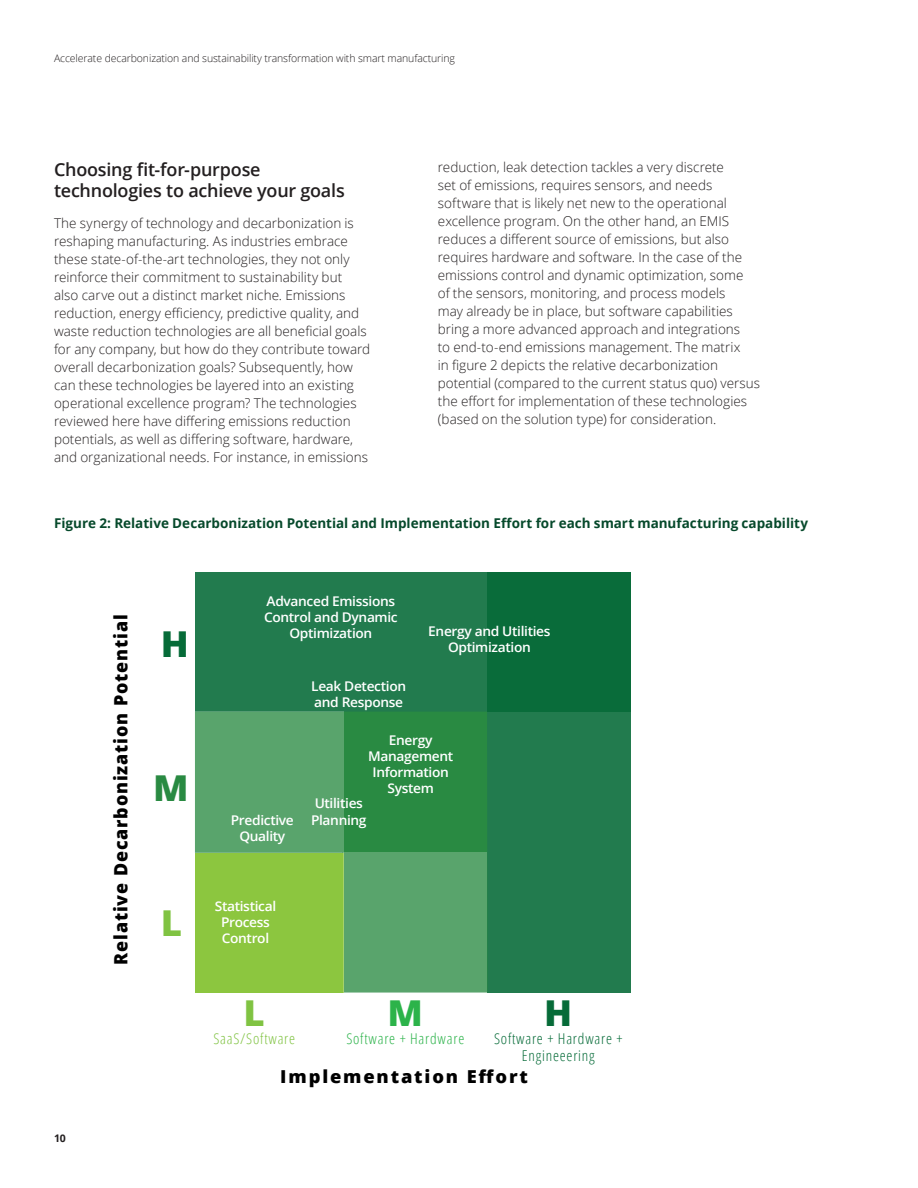
<style>
.page{position:relative;width:918px;height:1188px;background:#fff}
.page>*{position:absolute;margin:0;border:0;box-sizing:border-box;transform-origin:0 0}
.t1{font:800 35.7px "Open Sans";color:#066b38}
.t2{font:800 35.7px "Open Sans";color:#80c342}
.t3{font:800 35.7px "Open Sans";color:#298a42}
.t4{font:800 35.7px "Open Sans";color:#2cb34a}
.t5{font:800 18.3px "Open Sans";letter-spacing:.05em;color:#000}
.Body_copy__8_5_12pt{font:600 18px/21px "Open Sans";letter-spacing:-.015em;color:#231f20}
.t6{font:800 17.85px "Open Sans";letter-spacing:.1em;color:#000}
.t7{font:300 condensed 14.85px/17.9px "Open Sans";letter-spacing:.05em;color:#066b38;text-align:center}
.t8{font:300 condensed 14.85px "Open Sans";letter-spacing:.05em;color:#2cb34a}
.t9{font:300 condensed 14.85px "Open Sans";letter-spacing:.05em;color:#80c342}
.Body_copy__8_5_12pt-2{font:300 13.5px/18px "Open Sans";color:#231f20}
.Subhead_A__8_5_12pt{font:700 13.5px "Open Sans";color:#06492b}
.t10{font:600 13.35px/16px "Open Sans";letter-spacing:-.025em;color:#fff;text-align:center}
.t11{font:300 10.5px "Open Sans";letter-spacing:-.01em;color:#231f20}
.t12{font:700 10.5px "Open Sans";color:#231f20}
</style>
<div class="page">
<div style="left:195px;top:572px;width:436px;height:140px;background:#227b4e"></div>
<div style="left:487px;top:572px;width:144px;height:421px;background:linear-gradient(to bottom,#096c3a,#2a8055)"></div>
<div style="left:343px;top:712px;width:144px;height:141px;background:#298a42"></div>
<div style="left:195px;top:853px;width:148px;height:140px;background:#8cc63f"></div>
<div style="left:343px;top:853px;width:144px;height:141px;background:#59a46c"></div>
<div style="left:195px;top:712px;width:148px;height:141px;background:#59a46c"></div>
<p class="t11" style="left:54px;top:51px;width:403px">Accelerate decarbonization and sustainability transformation with smart manufacturing</p>
<p class="Body_copy__8_5_12pt" style="left:54px;top:158px;width:292px">Choosing fit-for-purpose technologies to achieve your goals</p>
<p class="Body_copy__8_5_12pt-2" style="left:54px;top:214px;width:318px">The synergy of technology and decarbonization is reshaping manufacturing. As industries embrace these state-of-the-art technologies, they not only reinforce their commitment to sustainability but<br>also carve out a distinct market niche. Emissions reduction, energy efficiency, predictive quality, and waste reduction technologies are all beneficial goals for any company, but how do they contribute toward overall decarbonization goals? Subsequently, how can these technologies be layered into an existing operational excellence program? The technologies reviewed here have differing emissions reduction potentials, as well as differing software, hardware, and organizational needs. For instance, in emissions</p>
<p class="Body_copy__8_5_12pt-2" style="left:438px;top:158px;width:324px">reduction, leak detection tackles a very discrete<br>set of emissions, requires sensors, and needs software that is likely net new to the operational excellence program. On the other hand, an EMIS reduces a different source of emissions, but also requires hardware and software. In the case of the emissions control and dynamic optimization, some<br>of the sensors, monitoring, and process models<br>may already be in place, but software capabilities bring a more advanced approach and integrations<br>to end-to-end emissions management. The matrix<br>in figure 2 depicts the relative decarbonization potential (compared to the current status quo) versus the effort for implementation of these technologies (based on the solution type) for consideration.</p>
<p class="Subhead_A__8_5_12pt" style="left:54px;top:514px;width:756px">Figure 2: Relative Decarbonization Potential and Implementation Effort for each smart manufacturing capability</p>
<p class="t12" style="left:54px;top:1131px;width:13px">10</p>
<p class="t5" style="left:107px;top:965px;width:352px;rotate:-90deg">Relative Decarbonization Potential</p>
<p class="t1" style="left:161px;top:617px;width:30px">H</p>
<p class="t3" style="left:153px;top:761px;width:37px">M</p>
<p class="t2" style="left:161px;top:896px;width:23px">L</p>
<p class="t10" style="left:264px;top:593px;width:135px">Advanced Emissions<br>Control and Dynamic<br>Optimization</p>
<p class="t10" style="left:428px;top:623px;width:124px">Energy and Utilities<br>Optimization</p>
<p class="t10" style="left:311px;top:678px;width:96px;text-align:left">Leak Detection and Response</p>
<p class="t10" style="left:368px;top:732px;width:87px">Energy<br>Management<br>Information<br>System</p>
<p class="t10" style="left:315px;top:795px;width:50px">Utilities</p>
<p class="t10" style="left:231px;top:812px;width:64px">Predictive</p>
<p class="t10" style="left:311px;top:811px;width:57px">Planning</p>
<p class="t10" style="left:239px;top:828px;width:47px">Quality</p>
<p class="t10" style="left:215px;top:898px;width:63px">Statistical<br>Process<br>Control</p>
<p class="t2" style="left:244px;top:986px;width:23px">L</p>
<p class="t9" style="left:213px;top:1028px;width:83px">SaaS/Software</p>
<p class="t4" style="left:388px;top:986px;width:37px">M</p>
<p class="t8" style="left:346px;top:1028px;width:119px">Software + Hardware</p>
<p class="t1" style="left:544px;top:986px;width:30px">H</p>
<p class="t7" style="left:494px;top:1029px;width:130px">Software + Hardware +<br>Engineeering</p>
<p class="t6" style="left:280px;top:1063px;width:249px">Implementation Effort</p>
</div>
